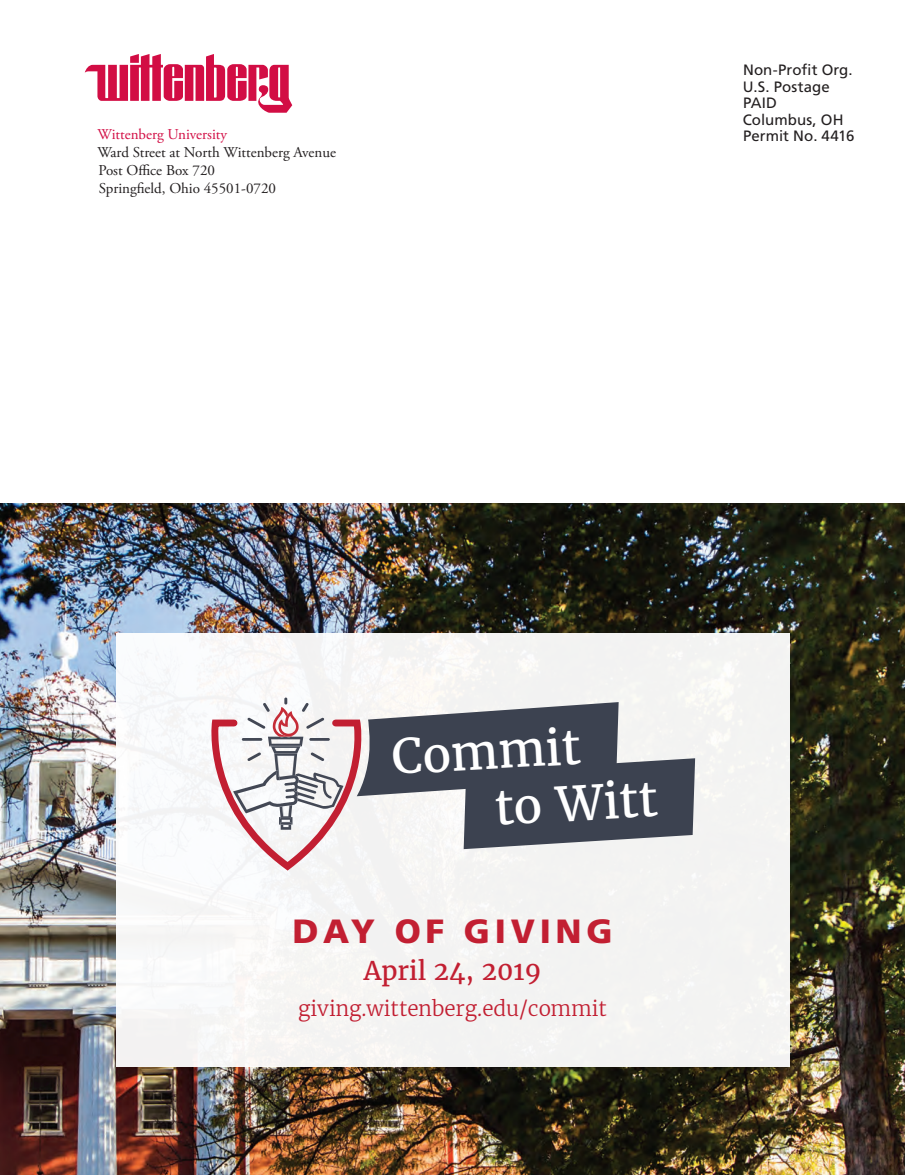
<style>
.page{position:relative;width:905px;height:1175px;background:#fff}
.page>*{position:absolute;margin:0;border:0;box-sizing:border-box;transform-origin:0 0}
.t1{font:47.25px "Merriweather";color:#fff}
.t2{font:900 33.6px "Frutiger";letter-spacing:.14em;color:#c21f32}
.t3{font:25.5px "Merriweather";color:#c21f32}
.t4{font:300 20.7px "Merriweather";color:#c21f32}
.t5{font:15px "Adobe Garamond Pro";color:#231f20}
.t6{font:15px "Frutiger LT Std";letter-spacing:.005em;color:#231f20}
.t7{font:15px "Adobe Garamond Pro";color:#d20d44}
</style>
<div class="page">
<svg style="left:85px;top:54px;width:207px;height:59px"></svg>
<img style="left:0;top:503px;width:904px;height:671px">
<div style="left:116px;top:633px;width:673px;height:433px;background:#f4f4f3"></div>
<svg style="left:204px;top:697px;width:491px;height:177px"></svg>
<p class="t7" style="left:97px;top:125px;width:131px">Wittenberg University</p>
<p class="t5" style="left:97px;top:143px;width:240px">Ward Street at North Wittenberg Avenue</p>
<p class="t5" style="left:99px;top:161px;width:118px">Post Office Box 720</p>
<p class="t5" style="left:99px;top:179px;width:179px">Springfield, Ohio 45501-0720</p>
<p class="t6" style="left:743px;top:61px;width:111px">Non-Profit Org.</p>
<p class="t6" style="left:742px;top:78px;width:88px">U.S. Postage</p>
<p class="t6" style="left:743px;top:94px;width:35px">PAID</p>
<p class="t6" style="left:742px;top:111px;width:102px">Columbus, OH</p>
<p class="t6" style="left:743px;top:127px;width:113px">Permit No. 4416</p>
<p class="t1" style="left:390px;top:725px;width:190px;rotate:-3deg">Commit</p>
<p class="t1" style="left:493px;top:776px;width:165px;rotate:-3deg">to Witt</p>
<p class="t2" style="left:292px;top:911px;width:322px">DAY OF GIVING</p>
<p class="t3" style="left:363px;top:953px;width:179px">April 24, 2019</p>
<p class="t4" style="left:298px;top:994px;width:310px">giving.wittenberg.edu/commit</p>
</div>
